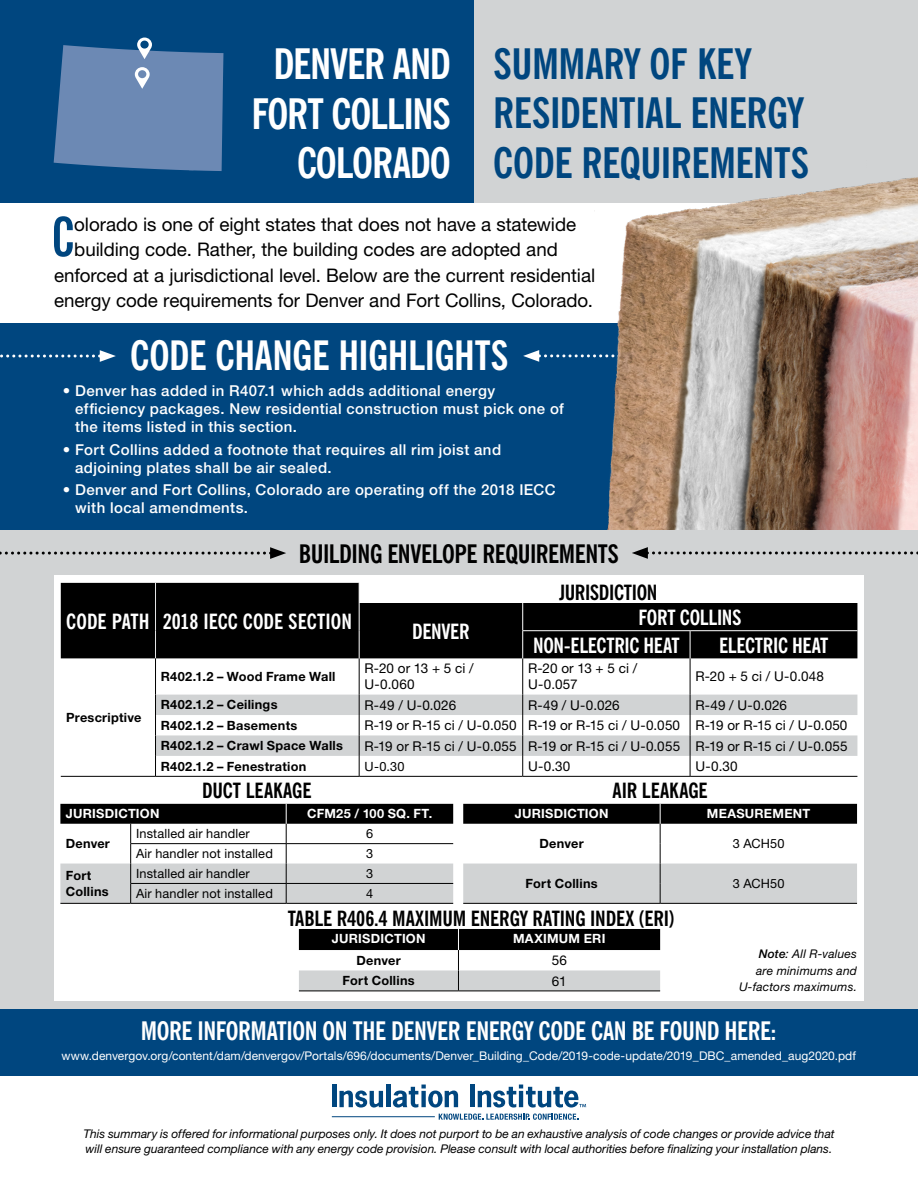
<style>
.page{position:relative;width:918px;height:1188px;background:#fff}
.page>*{position:absolute;margin:0;border:0;box-sizing:border-box;transform-origin:0 0}
.t1{font:700 extra-condensed 54px "News Gothic BT";color:#00467f}
.t2{font:700 condensed 42px/49.5px "News Gothic BT";letter-spacing:-.01em;color:#00467f}
.t3{font:700 condensed 42px/49.5px "News Gothic BT";letter-spacing:-.03em;color:#fff;text-align:right}
.t4{font:700 condensed 40.5px "News Gothic BT";letter-spacing:-.01em;color:#fff}
.t5{font:700 condensed 25.5px "News Gothic BT";letter-spacing:-.02em;color:#fff}
.t6{font:700 condensed 25.5px "News Gothic BT";letter-spacing:-.02em;color:#000}
.t7{font:700 condensed 21px "News Gothic BT";letter-spacing:-.01em;color:#000}
.t8{font:700 condensed 21px/27.8px "News Gothic BT";letter-spacing:-.015em;color:#fff}
.t9{font:700 condensed 21px "News Gothic BT";letter-spacing:.005em;color:#fff}
.t10{font:18.75px "Helvetica Neue LT Std";letter-spacing:-.005em;color:#000}
.t11{font:500 15px/18px "Helvetica Neue LT Std";letter-spacing:.025em;color:#fff}
.t12{font:13.5px/15.8px "Helvetica Neue LT Std";letter-spacing:.01em;color:#000}
.t13{font:700 12.75px/16.5px "Helvetica Neue LT Std";letter-spacing:.02em;color:#000}
.t14{font:12.75px "Helvetica Neue LT Std";letter-spacing:.01em;color:#000}
.t15{font:700 12.75px "Helvetica Neue LT Std";letter-spacing:.015em;color:#fff}
.t16{font:italic 12px/16.5px "Helvetica Neue LT Std";color:#000;text-align:right}
.t17{font:12px "Helvetica Neue LT Std";letter-spacing:.005em;color:#fff}
.s1{font-weight:500}
</style>
<div class="page">
<div style="left:0;top:324px;width:918px;height:211px;background:#00467f"></div>
<hr style="left:332px;top:1085px;width:4px;height:22px;background:#00467f">
<svg style="left:439px;top:1114px;width:139px;height:6px"></svg>
<svg style="left:339px;top:1091px;width:44px;height:17px"></svg>
<hr style="left:386px;top:1085px;width:4px;height:22px;background:#00467f">
<svg style="left:393px;top:1085px;width:65px;height:23px"></svg>
<div style="left:470px;top:1085px;width:5px;height:22px;background:#00467f"></div>
<svg style="left:478px;top:1085px;width:108px;height:23px"></svg>
<hr style="left:332px;top:1116px;width:103px;height:1px;background:#00467f">
<div style="left:454px;top:0;width:464px;height:202px;background:#d1d3d4"></div>
<div style="left:0;top:0;width:473px;height:202px;background:#00467f"></div>
<svg style="left:523px;top:350px;width:59px;height:12px"></svg>
<svg style="left:0;top:350px;width:116px;height:12px"></svg>
<img style="left:582px;top:177px;width:336px;height:353px">
<div style="left:0;top:530px;width:918px;height:479px;background:#d1d3d4"></div>
<div style="left:54px;top:575px;width:810px;height:426px;background:#fff"></div>
<svg style="left:632px;top:547px;width:286px;height:12px"></svg>
<svg style="left:0;top:547px;width:286px;height:12px"></svg>
<svg style="left:60px;top:804px;width:797px;height:99px"></svg>
<hr style="left:60px;top:903px;width:71px;height:1px;background:#000">
<hr style="left:131px;top:903px;width:155px;height:1px;background:#000">
<hr style="left:286px;top:903px;width:167px;height:1px;background:#000">
<hr style="left:463px;top:903px;width:197px;height:1px;background:#000">
<hr style="left:660px;top:903px;width:197px;height:1px;background:#000">
<hr style="left:131px;top:843px;width:155px;height:1px;background:#000">
<hr style="left:286px;top:843px;width:167px;height:1px;background:#000">
<hr style="left:131px;top:883px;width:155px;height:1px;background:#000">
<hr style="left:286px;top:883px;width:167px;height:1px;background:#000">
<svg style="left:61px;top:583px;width:796px;height:75px;fill:#000"></svg>
<svg style="left:155px;top:583px;width:1px;height:75px"></svg>
<hr style="left:155px;top:658px;width:1px;height:37px;background:#000">
<hr style="left:359px;top:658px;width:1px;height:37px;background:#000">
<hr style="left:61px;top:776px;width:94px;height:1px;background:#000">
<hr style="left:155px;top:776px;width:204px;height:1px;background:#000">
<hr style="left:359px;top:776px;width:164px;height:1px;background:#000">
<hr style="left:523px;top:776px;width:167px;height:1px;background:#000">
<hr style="left:690px;top:776px;width:167px;height:1px;background:#000">
<hr style="left:522px;top:658px;width:1px;height:37px;background:#000">
<hr style="left:690px;top:658px;width:1px;height:37px;background:#000">
<svg style="left:155px;top:695px;width:702px;height:81px"></svg>
<svg style="left:359px;top:583px;width:1px;height:75px"></svg>
<svg style="left:522px;top:603px;width:1px;height:55px"></svg>
<hr style="left:522px;top:630px;width:168px;height:1px;background:#fff">
<hr style="left:690px;top:630px;width:167px;height:1px;background:#fff">
<svg style="left:690px;top:631px;width:1px;height:27px"></svg>
<div style="left:0;top:1009px;width:918px;height:67px;background:#00467f"></div>
<svg style="left:299px;top:929px;width:361px;height:62px"></svg>
<hr style="left:299px;top:991px;width:159px;height:1px;background:#000">
<hr style="left:458px;top:991px;width:202px;height:1px;background:#000">
<svg style="left:54px;top:38px;width:169px;height:133px;background:#5f81ad"></svg>
<h2 class="t3" style="left:251px;top:39px;width:201px">DENVER AND<br>FORT COLLINS<br>COLORADO</h2>
<h2 class="t2" style="left:493px;top:39px;width:318px">SUMMARY OF KEY<br>RESIDENTIAL ENERGY<br>CODE REQUIREMENTS</h2>
<h1 class="t1" style="left:51px;top:204px;width:25px">C</h1>
<h3 class="t10" style="left:74px;top:213px;width:503px">olorado is one of eight states that does not have a statewide</h3>
<h3 class="t10" style="left:74px;top:238px;width:485px">building code. Rather, the building codes are adopted and</h3>
<h3 class="t10" style="left:54px;top:264px;width:543px">enforced at a jurisdictional level. Below are the current residential</h3>
<h3 class="t10" style="left:54px;top:289px;width:541px">energy code requirements for Denver and Fort Collins, Colorado.</h3>
<h3 class="t4" style="left:130px;top:331px;width:380px">CODE CHANGE HIGHLIGHTS</h3>
<p class="t11" style="left:75px;top:382px;width:490px;text-indent:-12px">• Denver has added in R407.1 which adds additional energy efficiency packages. New residential construction must pick one of the items listed in this section.</p>
<p class="t11" style="left:75px;top:440px;width:427px;text-indent:-12px">• Fort Collins added a footnote that requires all rim joist and adjoining plates shall be air sealed.</p>
<p class="t11" style="left:75px;top:481px;width:482px;text-indent:-12px">• Denver and Fort Collins, Colorado are operating off the 2018 IECC with local amendments.</p>
<h3 class="t6" style="left:299px;top:539px;width:322px">BUILDING ENVELOPE REQUIREMENTS</h3>
<h3 class="t9" style="left:66px;top:609px;width:287px">CODE PATH 2018 IECC CODE SECTION</h3>
<h3 class="t8" style="left:412px;top:618px;width:59px">DENVER</h3>
<h3 class="t7" style="left:559px;top:579px;width:100px">JURISDICTION</h3>
<h3 class="t8" style="left:533px;top:604px;width:210px;text-indent:106px">FORT COLLINS<br>NON-ELECTRIC HEAT</h3>
<h3 class="t8" style="left:719px;top:631px;width:111px">ELECTRIC HEAT</h3>
<p class="t13" style="left:66px;top:709px;width:77px">Prescriptive</p>
<p class="t13" style="left:161px;top:668px;width:176px">R402.1.2 – Wood Frame Wall</p>
<p class="t12" style="left:365px;top:661px;width:111px">R-20 or 13 + 5 ci /<br>U-0.060</p>
<p class="t12" style="left:528px;top:661px;width:111px">R-20 or 13 + 5 ci /<br>U-0.057</p>
<p class="t12" style="left:695px;top:668px;width:130px">R-20 + 5 ci / U-0.048</p>
<p class="t13" style="left:161px;top:696px;width:118px">R402.1.2 – Ceilings</p>
<p class="t12" style="left:365px;top:697px;width:93px">R-49 / U-0.026</p>
<p class="t12" style="left:528px;top:697px;width:93px">R-49 / U-0.026</p>
<p class="t12" style="left:695px;top:697px;width:93px">R-49 / U-0.026</p>
<p class="t13" style="left:161px;top:717px;width:138px">R402.1.2 – Basements</p>
<p class="t12" style="left:365px;top:717px;width:484px">R-19 or R-15 ci / U-0.050 R-19 or R-15 ci / U-0.050 R-19 or R-15 ci / U-0.050</p>
<p class="t13" style="left:161px;top:737px;width:184px">R402.1.2 – Crawl Space Walls</p>
<p class="t12" style="left:365px;top:738px;width:484px">R-19 or R-15 ci / U-0.055 R-19 or R-15 ci / U-0.055 R-19 or R-15 ci / U-0.055</p>
<p class="t13" style="left:161px;top:758px;width:147px">R402.1.2 – Fenestration</p>
<p class="t14" style="left:365px;top:759px;width:42px">U-0.30</p>
<p class="t12" style="left:528px;top:758px;width:44px">U-0.30</p>
<p class="t12" style="left:695px;top:758px;width:44px">U-0.30</p>
<h3 class="t7" style="left:202px;top:778px;width:111px">DUCT LEAKAGE</h3>
<h3 class="t7" style="left:613px;top:778px;width:97px">AIR LEAKAGE</h3>
<p class="t15" style="left:66px;top:806px;width:95px">JURISDICTION</p>
<p class="t15" style="left:307px;top:806px;width:127px">CFM25 / 100 SQ. FT.</p>
<p class="t15" style="left:515px;top:806px;width:95px">JURISDICTION</p>
<p class="t15" style="left:707px;top:806px;width:105px">MEASUREMENT</p>
<p class="t13" style="left:66px;top:835px;width:46px">Denver</p>
<p class="t14" style="left:136px;top:826px;width:115px">Installed air handler</p>
<p class="t14" style="left:366px;top:826px;width:9px">6</p>
<p class="t13" style="left:540px;top:835px;width:46px">Denver</p>
<p class="t14" style="left:733px;top:836px;width:53px">3 ACH50</p>
<p class="t14" style="left:136px;top:846px;width:138px">Air handler not installed</p>
<p class="t14" style="left:366px;top:846px;width:9px">3</p>
<p class="t13" style="left:66px;top:867px;width:44px">Fort<br>Collins</p>
<p class="t14" style="left:136px;top:866px;width:115px">Installed air handler</p>
<p class="t14" style="left:366px;top:866px;width:9px">3</p>
<p class="t14" style="left:136px;top:886px;width:138px">Air handler not installed</p>
<p class="t14" style="left:366px;top:886px;width:9px">4</p>
<p class="t13" style="left:526px;top:875px;width:74px">Fort Collins</p>
<p class="t14" style="left:733px;top:876px;width:53px">3 ACH50</p>
<h3 class="t7" style="left:288px;top:905px;width:389px">TABLE R406.4 MAXIMUM ENERGY RATING INDEX (ERI)</h3>
<p class="t15" style="left:332px;top:931px;width:95px">JURISDICTION</p>
<p class="t15" style="left:513px;top:931px;width:94px">MAXIMUM ERI</p>
<p class="t13" style="left:357px;top:951px;width:46px">Denver</p>
<p class="t12" style="left:552px;top:952px;width:17px">56</p>
<p class="t13" style="left:343px;top:972px;width:74px">Fort Collins</p>
<p class="t12" style="left:552px;top:973px;width:16px">61</p>
<p class="t16" style="left:739px;top:946px;width:120px"><span class="s1">Note</span>: All R-values are minimums and<br>U-factors maximums.</p>
<h3 class="t5" style="left:141px;top:1016px;width:637px">MORE INFORMATION ON THE DENVER ENERGY CODE CAN BE FOUND HERE:</h3>
<p class="t17" style="left:61px;top:1049px;width:796px">www.denvergov.org/content/dam/denvergov/Portals/696/documents/Denver_Building_Code/2019-code-update/2019_DBC_amended_aug2020.pdf</p>
<p class="t16" style="left:83px;top:1126px;width:753px;line-height:15px;text-align:left">This summary is offered for informational purposes only. It does not purport to be an exhaustive analysis of code changes or provide advice that will ensure guaranteed compliance with any energy code provision. Please consult with local authorities before finalizing your installation plans.</p>
</div>
